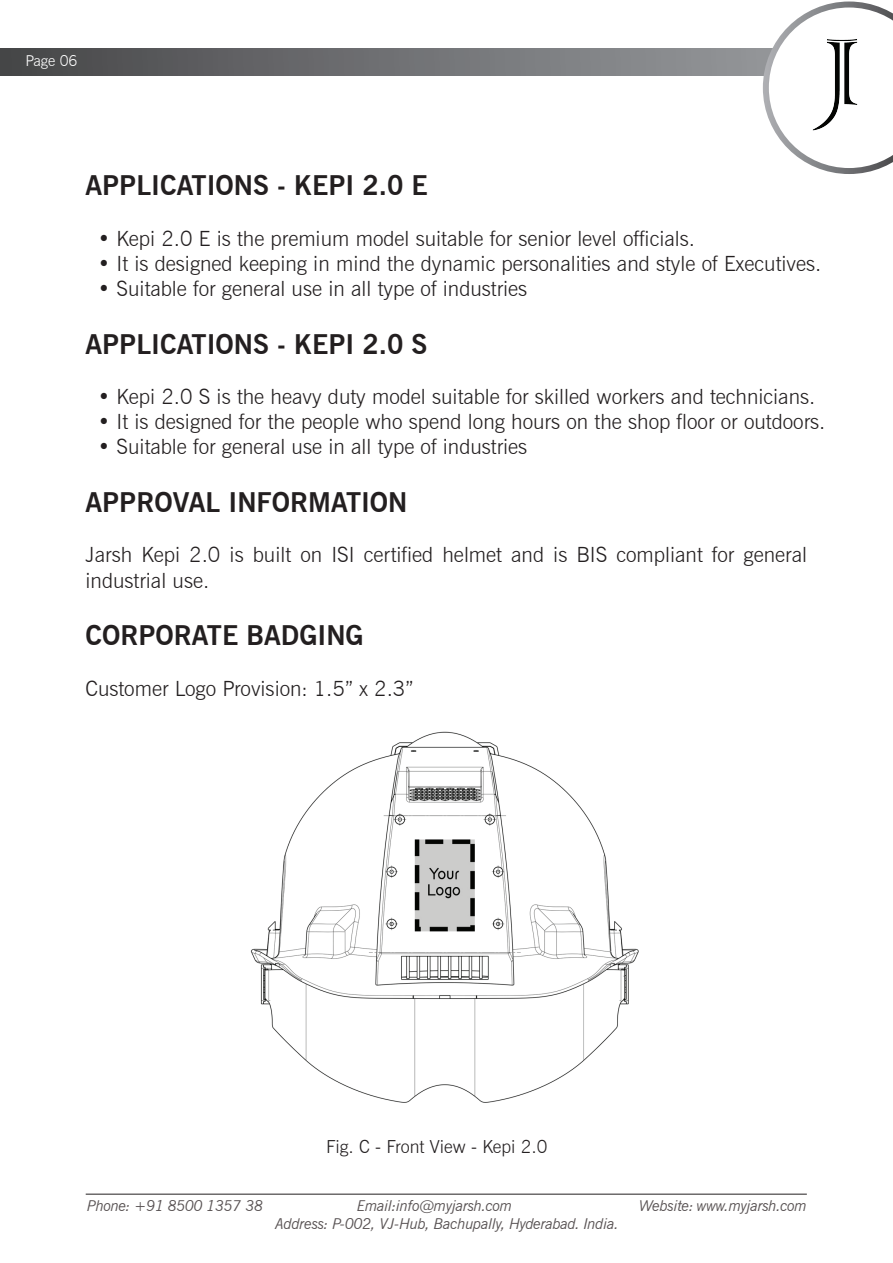
<style>
.page{position:relative;width:893px;height:1263px;background:#fff}
.page>*{position:absolute;margin:0;border:0;box-sizing:border-box;transform-origin:0 0}
.t1{font:700 27px "News Gothic BT";color:#231f20}
.t2{font:300 21px/25.2px "News Gothic BT";color:#231f20}
.t3{font:300 18px "News Gothic BT";color:#231f20}
.t4{font:italic 15px "News Gothic BT";letter-spacing:-.025em;color:#595354}
.t5{font:300 15px "News Gothic BT";color:#fff}
</style>
<div class="page">
<hr style="left:86px;top:1194px;width:721px;height:1px;background:#231f20">
<div style="left:0;top:48px;width:778px;height:28px;background:linear-gradient(to right,#474749,#96989b)"></div>
<svg style="left:763px;top:2px;width:130px;height:172px"></svg>
<img style="left:796px;top:33px;width:93px;height:99px">
<img style="left:250px;top:731px;width:389px;height:372px">
<p class="t5" style="left:26px;top:51px;width:54px">Page 06</p>
<p class="t1" style="left:86px;top:169px;width:344px">APPLICATIONS - KEPI 2.0 E</p>
<p class="t2" style="left:98px;top:225px;width:599px">• Kepi 2.0 E is the premium model suitable for senior level officials.</p>
<p class="t2" style="left:98px;top:251px;width:725px">• It is designed keeping in mind the dynamic personalities and style of Executives.</p>
<p class="t2" style="left:98px;top:276px;width:431px">• Suitable for general use in all type of industries</p>
<p class="t1" style="left:86px;top:328px;width:343px">APPLICATIONS - KEPI 2.0 S</p>
<p class="t2" style="left:98px;top:384px;width:719px">• Kepi 2.0 S is the heavy duty model suitable for skilled workers and technicians.</p>
<p class="t2" style="left:98px;top:409px;width:729px">• It is designed for the people who spend long hours on the shop floor or outdoors.</p>
<p class="t2" style="left:98px;top:434px;width:431px">• Suitable for general use in all type of industries</p>
<p class="t1" style="left:86px;top:486px;width:324px">APPROVAL INFORMATION</p>
<p class="t2" style="left:86px;top:542px;width:723px">Jarsh Kepi 2.0 is built on ISI certified helmet and is BIS compliant for general industrial use.</p>
<p class="t1" style="left:86px;top:619px;width:280px">CORPORATE BADGING</p>
<p class="t2" style="left:86px;top:675px;width:329px">Customer Logo Provision: 1.5” x 2.3”</p>
<p class="t3" style="left:326px;top:1135px;width:223px">Fig. C - Front View - Kepi 2.0</p>
<p class="t4" style="left:87px;top:1196px;width:177px">Phone: +91 8500 1357 38</p>
<p class="t4" style="left:357px;top:1196px;width:156px">Email:info@myjarsh.com</p>
<p class="t4" style="left:639px;top:1196px;width:170px">Website: www.myjarsh.com</p>
<p class="t4" style="left:275px;top:1214px;width:345px">Address: P-002, VJ-Hub, Bachupally, Hyderabad. India.</p>
</div>
